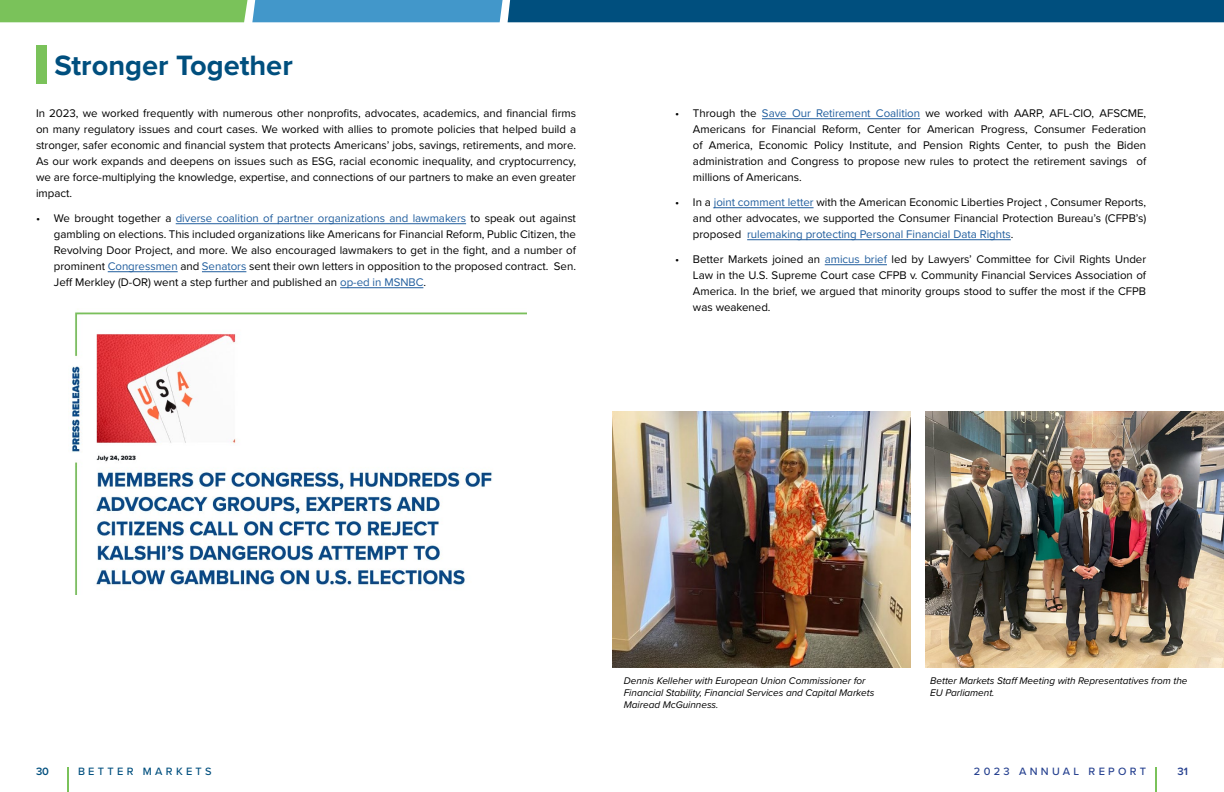
<style>
.page{position:relative;width:1224px;height:792px;background:#fff}
.page>*{position:absolute;margin:0;border:0;box-sizing:border-box;transform-origin:0 0}
.t1{font:700 29px "Proxima Nova";color:#004f7e}
.t2{font:11.5px/16px "Proxima Nova";letter-spacing:-.005em;color:#000;text-align:justify}
.t3{font:500 11px "Proxima Nova";letter-spacing:.3em;color:#25408f}
.t4{font:500 11px "Proxima Nova";letter-spacing:.3em;color:#004f7e}
.t5{font:600 11px "Proxima Nova";color:#004f7e}
.t6{font:600 11px "Proxima Nova";color:#25408f}
.t7{font:italic 10px/12px "Proxima Nova";letter-spacing:-.005em;color:#000}
.s1{color:#215e9e}
</style>
<div class="page">
<hr style="left:67px;top:767px;width:2px;height:25px;background:#7ac25a">
<hr style="left:1155px;top:767px;width:2px;height:25px;background:#7ac25a">
<svg style="left:0;top:0;width:1224px;height:22px;background:#297787"></svg>
<hr style="left:176px;top:223px;width:290px;height:1px;background:#215e9e">
<hr style="left:108px;top:271px;width:70px;height:1px;background:#215e9e">
<hr style="left:202px;top:271px;width:44px;height:1px;background:#215e9e">
<hr style="left:340px;top:287px;width:83px;height:1px;background:#215e9e">
<div style="left:36px;top:45px;width:10px;height:39px;background:#7ac25a"></div>
<img style="left:612px;top:411px;width:299px;height:256px">
<hr style="left:762px;top:118px;width:158px;height:1px;background:#215e9e">
<hr style="left:714px;top:207px;width:100px;height:1px;background:#215e9e">
<hr style="left:747px;top:239px;width:264px;height:1px;background:#215e9e">
<hr style="left:825px;top:264px;width:62px;height:1px;background:#215e9e">
<img style="left:72px;top:312px;width:455px;height:282px">
<img style="left:925px;top:411px;width:299px;height:256px">
<h1 class="t1" style="left:54px;top:44px;width:240px">Stronger Together</h1>
<p class="t2" style="left:36px;top:105px;width:542px">In 2023, we worked frequently with numerous other nonprofits, advocates, academics, and financial firms on many regulatory issues and court cases. We worked with allies to promote policies that helped build a stronger, safer economic and financial system that protects Americans’ jobs, savings, retirements, and more.<br>As our work expands and deepens on issues such as ESG, racial economic inequality, and cryptocurrency, we are force-multiplying the knowledge, expertise, and connections of our partners to make an even greater impact.</p>
<p class="t2" style="left:54px;top:210px;width:524px;text-indent:-18px">• We brought together a <span class="s1">diverse coalition of partner organizations and lawmakers</span> to speak out against gambling on elections. This included organizations like Americans for Financial Reform, Public Citizen, the Revolving Door Project, and more. We also encouraged lawmakers to get in the fight, and a number of prominent <span class="s1">Congressmen</span> and <span class="s1">Senators</span> sent their own letters in opposition to the proposed contract. Sen.<br>Jeff Merkley (D-OR) went a step further and published an <span class="s1">op-ed in MSNBC</span>.</p>
<p class="t2" style="left:693px;top:105px;width:455px;text-indent:-18px">• Through the <span class="s1">Save Our Retirement Coalition</span> we worked with AARP, AFL-CIO, AFSCME, Americans for Financial Reform, Center for American Progress, Consumer Federation of America, Economic Policy Institute, and Pension Rights Center, to push the Biden administration and Congress to propose new rules to protect the retirement savings of millions of Americans.</p>
<p class="t2" style="left:693px;top:194px;width:455px;text-indent:-18px">• In a <span class="s1">joint comment letter</span> with the American Economic Liberties Project , Consumer Reports, and other advocates, we supported the Consumer Financial Protection Bureau’s (CFPB’s) proposed <span class="s1">rulemaking protecting Personal Financial Data Rights</span>.</p>
<p class="t2" style="left:693px;top:251px;width:455px;text-indent:-18px">• Better Markets joined an <span class="s1">amicus brief</span> led by Lawyers’ Committee for Civil Rights Under Law in the U.S. Supreme Court case CFPB v. Community Financial Services Association of America. In the brief, we argued that minority groups stood to suffer the most if the CFPB was weakened.</p>
<p class="t7" style="left:624px;top:675px;width:252px">Dennis Kelleher with European Union Commissioner for<br>Financial Stability, Financial Services and Capital Markets<br>Mairead McGuinness.</p>
<p class="t7" style="left:930px;top:675px;width:259px">Better Markets Staff Meeting with Representatives from the<br>EU Parliament.</p>
<p class="t5" style="left:36px;top:764px;width:15px">30</p>
<p class="t4" style="left:78px;top:764px;width:135px">BETTER MARKETS</p>
<p class="t3" style="left:974px;top:764px;width:174px">2023 ANNUAL REPORT</p>
<p class="t6" style="left:1178px;top:764px;width:12px">31</p>
</div>
